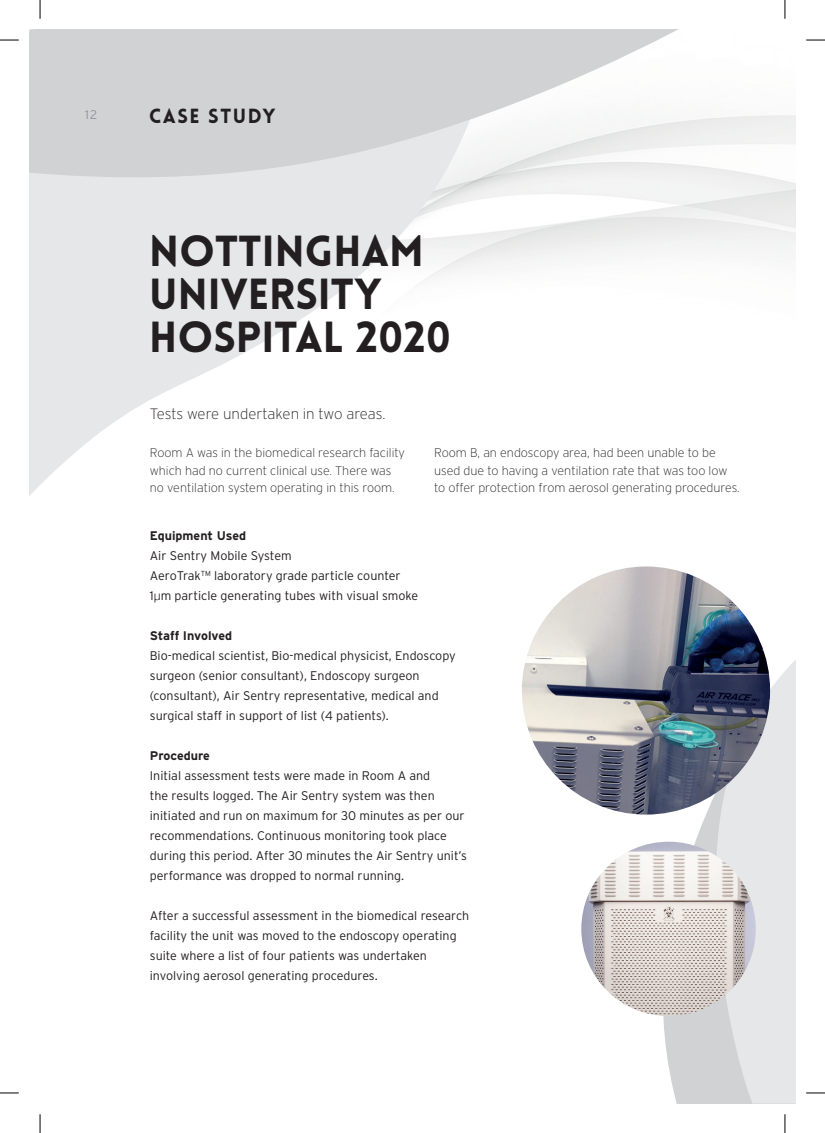
<style>
.page{position:relative;width:825px;height:1133px;background:#fff}
.page>*{position:absolute;margin:0;border:0;box-sizing:border-box;transform-origin:0 0}
.t1{font:900 42.5px/42.5px "Lovelo";color:#231f20}
.t2{font:900 20px "Lovelo";letter-spacing:.075em;color:#231f20}
.t3{font:200 15px "Interstate";letter-spacing:-.005em;color:#231f20}
.t4{font:300 12.5px/20px "Interstate";color:#231f20}
.t5{font:200 12.5px/17.5px "Interstate";color:#231f20}
.t6{font:700 12.5px "Interstate";color:#231f20}
.t7{font:300 12.5px "Interstate";color:#939598}
.s1{font-family:"Helvetica"}
</style>
<div class="page">
<svg style="left:648px;top:810px;width:29px;height:293px"></svg>
<svg style="left:29px;top:192px;width:464px;height:304px"></svg>
<svg style="left:677px;top:570px;width:118px;height:533px;fill:#e6e7e9"></svg>
<svg style="left:29px;top:29px;width:718px;height:163px;fill:#d1d2d4"></svg>
<img style="left:521px;top:566px;width:248px;height:248px;border-radius:124px">
<img style="left:581px;top:841px;width:174px;height:175px;border-radius:87px">
<svg style="left:0;top:39px;width:19px;height:2px"></svg>
<svg style="left:806px;top:39px;width:18px;height:2px"></svg>
<svg style="left:0;top:1092px;width:19px;height:1px"></svg>
<svg style="left:806px;top:1092px;width:18px;height:1px"></svg>
<svg style="left:39px;top:0;width:2px;height:19px"></svg>
<svg style="left:39px;top:1114px;width:2px;height:18px"></svg>
<svg style="left:784px;top:0;width:1px;height:19px"></svg>
<svg style="left:784px;top:1114px;width:1px;height:18px"></svg>
<p class="t7" style="left:85px;top:107px;width:14px">12</p>
<h2 class="t2" style="left:149px;top:103px;width:128px">CASE STUDY</h2>
<h1 class="t1" style="left:149px;top:231px;width:303px">NOTTINGHAM<br>UNIVERSITY<br>HOSPITAL 2020</h1>
<p class="t3" style="left:150px;top:406px;width:237px">Tests were undertaken in two areas.</p>
<p class="t5" style="left:150px;top:444px;width:256px">Room A was in the biomedical research facility which had no current clinical use. There was no ventilation system operating in this room.</p>
<p class="t6" style="left:150px;top:528px;width:98px">Equipment Used</p>
<p class="t4" style="left:150px;top:545px;width:270px">Air Sentry Mobile System<br>AeroTrak<sup>TM</sup> laboratory grade particle counter<br>1<span class="s1">μ</span>m particle generating tubes with visual smoke</p>
<p class="t6" style="left:150px;top:628px;width:84px">Staff Involved</p>
<p class="t4" style="left:150px;top:645px;width:307px">Bio-medical scientist, Bio-medical physicist, Endoscopy surgeon (senior consultant), Endoscopy surgeon (consultant), Air Sentry representative, medical and surgical staff in support of list (4 patients).</p>
<p class="t6" style="left:150px;top:748px;width:62px">Procedure</p>
<p class="t4" style="left:150px;top:765px;width:318px">Initial assessment tests were made in Room A and<br>the results logged. The Air Sentry system was then initiated and run on maximum for 30 minutes as per our recommendations. Continuous monitoring took place during this period. After 30 minutes the Air Sentry unit’s performance was dropped to normal running.</p>
<p class="t4" style="left:150px;top:905px;width:321px">After a successful assessment in the biomedical research facility the unit was moved to the endoscopy operating suite where a list of four patients was undertaken involving aerosol generating procedures.</p>
<p class="t5" style="left:434px;top:444px;width:307px">Room B, an endoscopy area, had been unable to be used due to having a ventilation rate that was too low to offer protection from aerosol generating procedures.</p>
</div>
